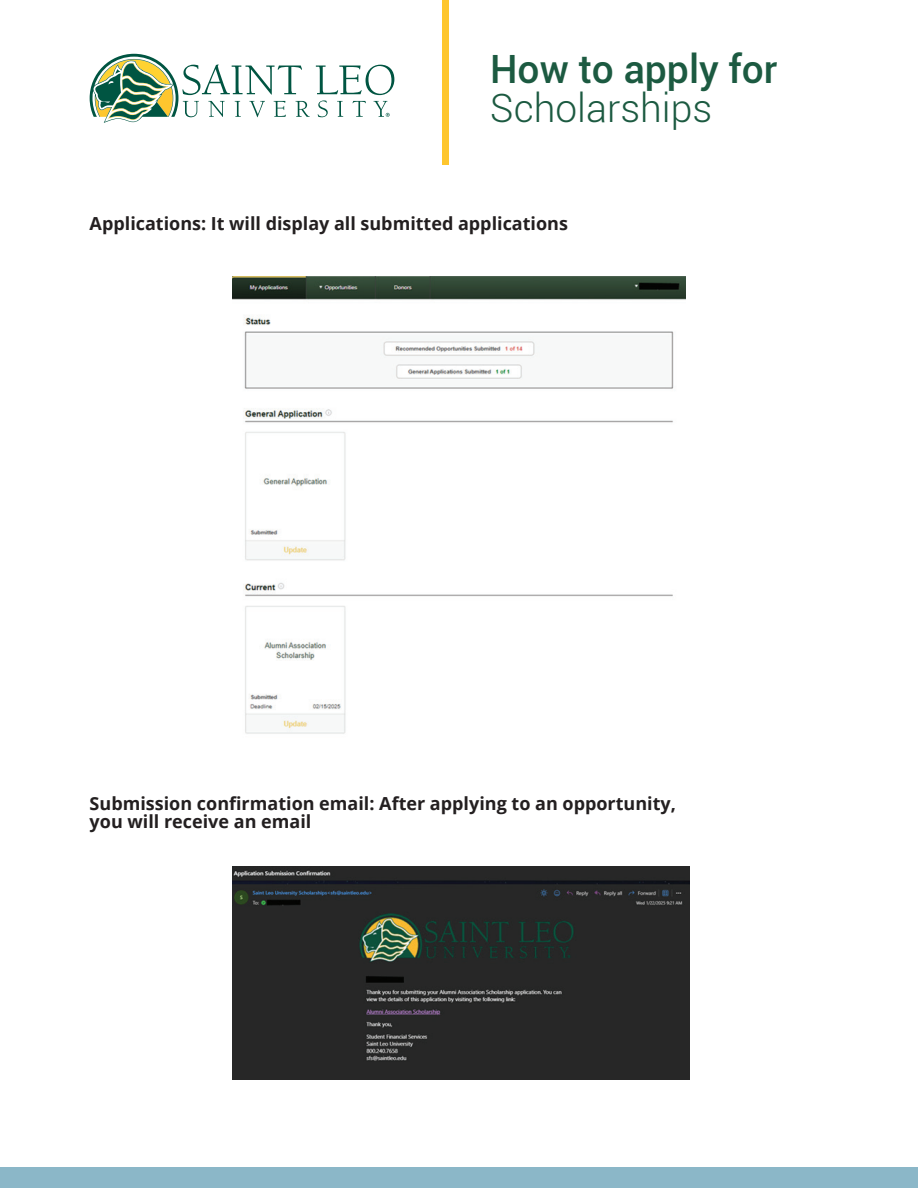
<style>
.page{position:relative;width:918px;height:1188px;background:#fff}
.page>*{position:absolute;margin:0;border:0;box-sizing:border-box;transform-origin:0 0}
.t1{font:500 39px "Roboto";color:#1c5a41}
.t2{font:300 39px "Roboto";color:#1c5a41}
.t3{font:700 18px/18px "Open Sans";color:#231f20}
</style>
<div class="page">
<div style="left:442px;top:0;width:6px;height:164px;background:#fec62e"></div>
<svg style="left:316px;top:65px;width:78px;height:52px"></svg>
<svg style="left:90px;top:54px;width:220px;height:69px"></svg>
<div style="left:0;top:1167px;width:918px;height:21px;background:#8bb7c8"></div>
<img style="left:233px;top:277px;width:453px;height:457px">
<img style="left:233px;top:867px;width:456px;height:212px">
<h1 class="t1" style="left:490px;top:42px;width:289px">How to apply for</h1>
<h1 class="t2" style="left:490px;top:81px;width:224px">Scholarships</h1>
<p class="t3" style="left:90px;top:214px;width:480px">Applications: It will display all submitted applications</p>
<p class="t3" style="left:90px;top:794px;width:588px">Submission confirmation email: After applying to an opportunity, you will receive an email</p>
</div>
